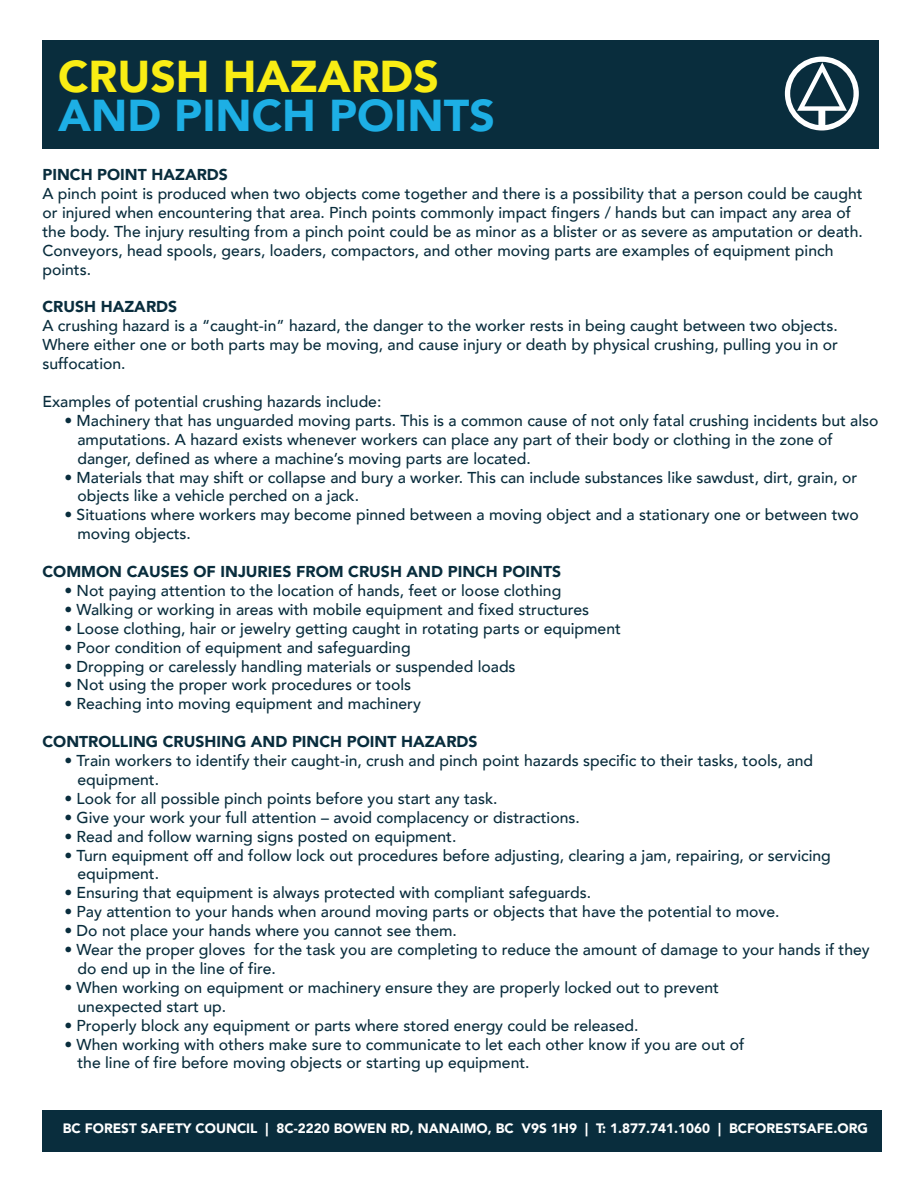
<style>
.page{position:relative;width:918px;height:1188px;background:#fff}
.page>*{position:absolute;margin:0;border:0;box-sizing:border-box;transform-origin:0 0}
.t1{font:900 44.55px "Avenir";color:#1dafe5}
.t2{font:900 44.55px "Avenir";color:#f9ed14}
.t3{font:500 15.75px/18.9px "Avenir";color:#092d3d}
.t4{font:900 15.75px "Avenir";color:#092d3d}
.t5{font:900 13.5px "Avenir LT Std";color:#fff}
</style>
<div class="page">
<div style="left:42px;top:1110px;width:840px;height:42px;background:#092d3d"></div>
<div style="left:42px;top:40px;width:837px;height:108px;background:#092d3d"></div>
<svg style="left:785px;top:57px;width:74px;height:74px"></svg>
<h1 class="t2" style="left:58px;top:38px;width:382px">CRUSH HAZARDS</h1>
<h1 class="t1" style="left:58px;top:77px;width:438px">AND PINCH POINTS</h1>
<p class="t4" style="left:42px;top:161px;width:187px">PINCH POINT HAZARDS</p>
<p class="t3" style="left:42px;top:183px;width:822px">A pinch point is produced when two objects come together and there is a possibility that a person could be caught or injured when encountering that area. Pinch points commonly impact fingers / hands but can impact any area of the body. The injury resulting from a pinch point could be as minor as a blister or as severe as amputation or death.<br>Conveyors, head spools, gears, loaders, compactors, and other moving parts are examples of equipment pinch points.</p>
<p class="t4" style="left:42px;top:293px;width:136px">CRUSH HAZARDS</p>
<p class="t3" style="left:42px;top:316px;width:797px;text-align:justify">A crushing hazard is a “caught-in” hazard, the danger to the worker rests in being caught between two objects.<br>Where either one or both parts may be moving, and cause injury or death by physical crushing, pulling you in or suffocation.</p>
<p class="t3" style="left:42px;top:391px;width:340px">Examples of potential crushing hazards include:</p>
<p class="t3" style="left:77px;top:410px;width:803px;text-indent:-13px">• Machinery that has unguarded moving parts. This is a common cause of not only fatal crushing incidents but also amputations. A hazard exists whenever workers can place any part of their body or clothing in the zone of danger, defined as where a machine’s moving parts are located.</p>
<p class="t3" style="left:77px;top:467px;width:782px;text-indent:-13px">• Materials that may shift or collapse and bury a worker. This can include substances like sawdust, dirt, grain, or objects like a vehicle perched on a jack.</p>
<p class="t3" style="left:77px;top:505px;width:783px;text-indent:-13px">• Situations where workers may become pinned between a moving object and a stationary one or between two moving objects.</p>
<p class="t4" style="left:42px;top:558px;width:520px">COMMON CAUSES OF INJURIES FROM CRUSH AND PINCH POINTS</p>
<p class="t3" style="left:64px;top:580px;width:498px">• Not paying attention to the location of hands, feet or loose clothing</p>
<p class="t3" style="left:64px;top:599px;width:526px">• Walking or working in areas with mobile equipment and fixed structures</p>
<p class="t3" style="left:64px;top:618px;width:558px">• Loose clothing, hair or jewelry getting caught in rotating parts or equipment</p>
<p class="t3" style="left:64px;top:637px;width:348px">• Poor condition of equipment and safeguarding</p>
<p class="t3" style="left:64px;top:656px;width:453px">• Dropping or carelessly handling materials or suspended loads</p>
<p class="t3" style="left:64px;top:675px;width:348px">• Not using the proper work procedures or tools</p>
<p class="t3" style="left:64px;top:694px;width:358px">• Reaching into moving equipment and machinery</p>
<p class="t4" style="left:42px;top:728px;width:437px">CONTROLLING CRUSHING AND PINCH POINT HAZARDS</p>
<p class="t3" style="left:77px;top:750px;width:737px;text-indent:-13px">• Train workers to identify their caught-in, crush and pinch point hazards specific to their tasks, tools, and equipment.</p>
<p class="t3" style="left:64px;top:788px;width:435px">• Look for all possible pinch points before you start any task.</p>
<p class="t3" style="left:64px;top:807px;width:517px">• Give your work your full attention – avoid complacency or distractions.</p>
<p class="t3" style="left:64px;top:826px;width:394px">• Read and follow warning signs posted on equipment.</p>
<p class="t3" style="left:77px;top:845px;width:755px;text-indent:-13px">• Turn equipment off and follow lock out procedures before adjusting, clearing a jam, repairing, or servicing equipment.</p>
<p class="t3" style="left:64px;top:883px;width:528px">• Ensuring that equipment is always protected with compliant safeguards.</p>
<p class="t3" style="left:64px;top:901px;width:717px">• Pay attention to your hands when around moving parts or objects that have the potential to move.</p>
<p class="t3" style="left:64px;top:920px;width:394px">• Do not place your hands where you cannot see them.</p>
<p class="t3" style="left:77px;top:939px;width:794px;text-indent:-13px">• Wear the proper gloves for the task you are completing to reduce the amount of damage to your hands if they do end up in the line of fire.</p>
<p class="t3" style="left:77px;top:977px;width:643px;text-indent:-13px">• When working on equipment or machinery ensure they are properly locked out to prevent unexpected start up.</p>
<p class="t3" style="left:64px;top:1015px;width:576px">• Properly block any equipment or parts where stored energy could be released.</p>
<p class="t3" style="left:77px;top:1034px;width:669px;text-indent:-13px">• When working with others make sure to communicate to let each other know if you are out of the line of fire before moving objects or starting up equipment.</p>
<p class="t5" style="left:63px;top:1120px;width:807px">BC FOREST SAFETY COUNCIL | 8C-2220 BOWEN RD, NANAIMO, BC V9S 1H9 | T: 1.877.741.1060 | BCFORESTSAFE.ORG</p>
</div>
